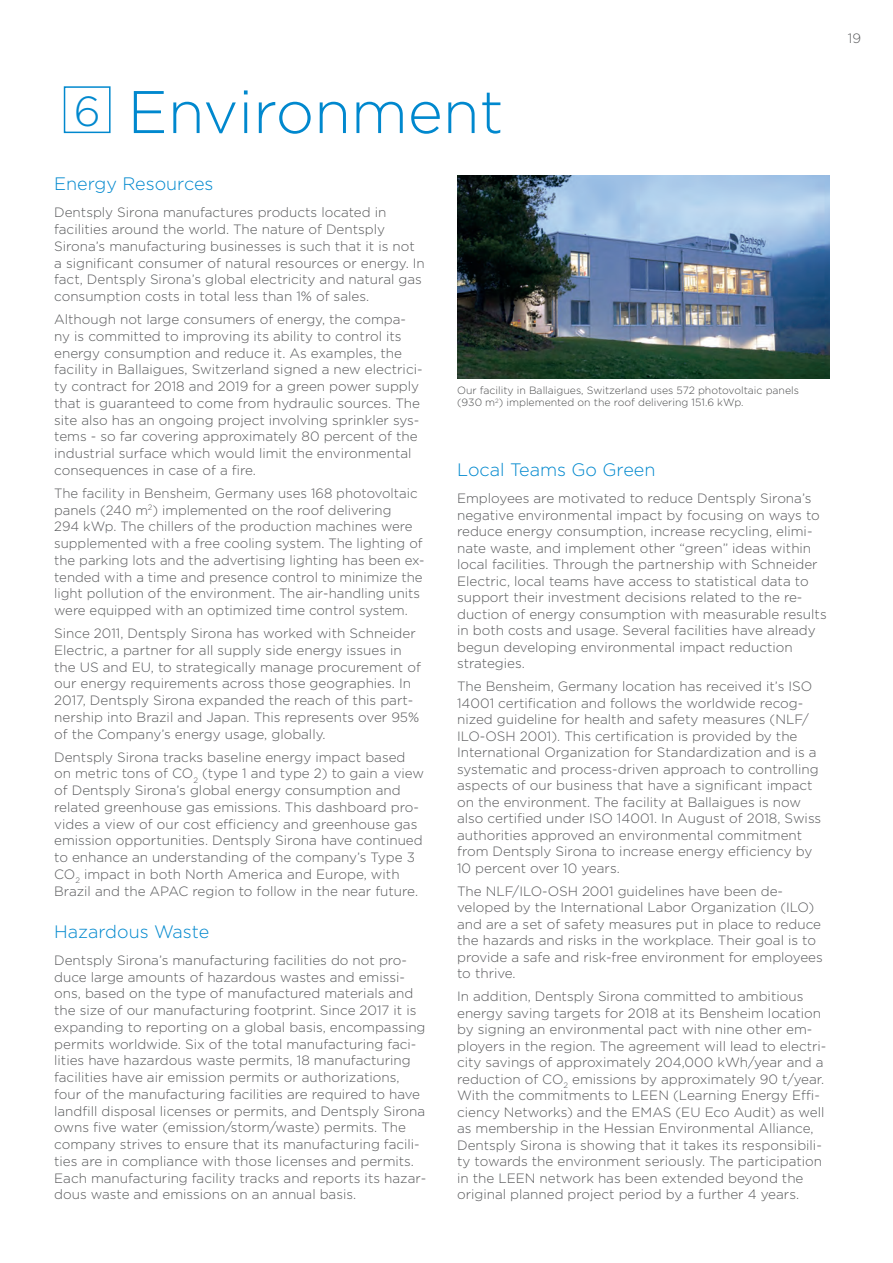
<style>
.page{position:relative;width:893px;height:1263px;background:#fff}
.page>*{position:absolute;margin:0;border:0;box-sizing:border-box;transform-origin:0 0}
.t1{font:300 60px "Gotham";color:#0088ce}
.t2{font:300 42px "Gotham";color:#0088ce}
.t3{font:300 18px "Gotham";color:#0088ce}
.t4{font:300 13.5px/16.8px "Gotham";color:#57585a}
.t5{font:300 10.5px/12px "Gotham";color:#4b4c4d}
</style>
<div class="page">
<div style="left:64px;top:86px;width:47px;height:47px;border:2px solid #0088ce"></div>
<img style="left:457px;top:176px;width:372px;height:202px">
<h2 class="t2" style="left:74px;top:84px;width:28px">6</h2>
<h1 class="t1" style="left:128px;top:74px;width:377px">Environment</h1>
<h3 class="t3" style="left:54px;top:172px;width:161px">Energy Resources</h3>
<p class="t4" style="left:54px;top:204px;width:372px">Dentsply Sirona manufactures products located in facilities around the world. The nature of Dentsply Sirona’s manufacturing businesses is such that it is not a significant consumer of natural resources or energy. In fact, Dentsply Sirona’s global electricity and natural gas consumption costs in total less than 1% of sales.</p>
<p class="t4" style="left:54px;top:311px;width:370px">Although not large consumers of energy, the compa&shy;ny is committed to improving its ability to control its energy consumption and reduce it. As examples, the facility in Ballaigues, Switzerland signed a new electrici&shy;ty contract for 2018 and 2019 for a green power supply that is guaranteed to come from hydraulic sources. The site also has an ongoing project involving sprinkler sys&shy;tems - so far covering approximately 80 percent of the industrial surface which would limit the environmental consequences in case of a fire.</p>
<p class="t4" style="left:54px;top:484px;width:372px">The facility in Bensheim, Germany uses 168 photovoltaic panels (240 m<sup>2</sup>) implemented on the roof delivering<br>294 kWp. The chillers of the production machines were supplemented with a free cooling system. The lighting of the parking lots and the advertising lighting has been ex&shy;tended with a time and presence control to minimize the light pollution of the environment. The air-handling units were equipped with an optimized time control system.</p>
<p class="t4" style="left:54px;top:625px;width:368px">Since 2011, Dentsply Sirona has worked with Schneider Electric, a partner for all supply side energy issues in the US and EU, to strategically manage procurement of our energy requirements across those geographies. In 2017, Dentsply Sirona expanded the reach of this part&shy;nership into Brazil and Japan. This represents over 95% of the Company’s energy usage, globally.</p>
<p class="t4" style="left:54px;top:748px;width:371px">Dentsply Sirona tracks baseline energy impact based on metric tons of CO<sub>2</sub> (type 1 and type 2) to gain a view of Dentsply Sirona’s global energy consumption and related greenhouse gas emissions. This dashboard pro&shy;vides a view of our cost efficiency and greenhouse gas emission opportunities. Dentsply Sirona have continued to enhance an understanding of the company’s Type 3<br>CO<sub>2</sub> impact in both North America and Europe, with Brazil and the APAC region to follow in the near future.</p>
<h3 class="t3" style="left:54px;top:920px;width:156px">Hazardous Waste</h3>
<p class="t4" style="left:54px;top:951px;width:374px">Dentsply Sirona’s manufacturing facilities do not pro&shy;duce large amounts of hazardous wastes and emissi&shy;ons, based on the type of manufactured materials and the size of our manufacturing footprint. Since 2017 it is expanding to reporting on a global basis, encompassing permits worldwide. Six of the total manufacturing faci&shy;lities have hazardous waste permits, 18 manufacturing facilities have air emission permits or authorizations, four of the manufacturing facilities are required to have landfill disposal licenses or permits, and Dentsply Sirona owns five water (emission/storm/waste) permits. The company strives to ensure that its manufacturing facili&shy;ties are in compliance with those licenses and permits.<br>Each manufacturing facility tracks and reports its hazar&shy;dous waste and emissions on an annual basis.</p>
<p class="t5" style="left:457px;top:384px;width:343px">Our facility in Ballaigues, Switzerland uses 572 photovoltaic panels (930 m<sup>2</sup>) implemented on the roof delivering 151.6 kWp.</p>
<h3 class="t3" style="left:457px;top:459px;width:200px">Local Teams Go Green</h3>
<p class="t4" style="left:457px;top:490px;width:371px">Employees are motivated to reduce Dentsply Sirona’s negative environmental impact by focusing on ways to reduce energy consumption, increase recycling, elimi&shy;nate waste, and implement other “green” ideas within local facilities. Through the partnership with Schneider Electric, local teams have access to statistical data to support their investment decisions related to the re&shy;duction of energy consumption with measurable results in both costs and usage. Several facilities have already begun developing environmental impact reduction strategies.</p>
<p class="t4" style="left:457px;top:678px;width:366px">The Bensheim, Germany location has received it’s ISO 14001 certification and follows the worldwide recog&shy;nized guideline for health and safety measures (NLF/ ILO-OSH 2001). This certification is provided by the International Organization for Standardization and is a systematic and process-driven approach to controlling aspects of our business that have a significant impact on the environment. The facility at Ballaigues is now also certified under ISO 14001. In August of 2018, Swiss authorities approved an environmental commitment from Dentsply Sirona to increase energy efficiency by 10 percent over 10 years.</p>
<p class="t4" style="left:457px;top:882px;width:367px">The NLF/ILO-OSH 2001 guidelines have been de&shy;veloped by the International Labor Organization (ILO) and are a set of safety measures put in place to reduce the hazards and risks in the workplace. Their goal is to provide a safe and risk-free environment for employees to thrive.</p>
<p class="t4" style="left:457px;top:988px;width:371px">In addition, Dentsply Sirona committed to ambitious energy saving targets for 2018 at its Bensheim location by signing an environmental pact with nine other em&shy;ployers in the region. The agreement will lead to electri&shy;city savings of approximately 204,000 kWh/year and a reduction of CO<sub>2</sub> emissions by approximately 90 t/year.<br>With the commitments to LEEN (Learning Energy Effi&shy;ciency Networks) and the EMAS (EU Eco Audit) as well as membership in the Hessian Environmental Alliance, Dentsply Sirona is showing that it takes its responsibili&shy;ty towards the environment seriously. The participation in the LEEN network has been extended beyond the original planned project period by a further 4 years.</p>
<p class="t4" style="left:848px;top:29px;width:15px">19</p>
</div>
